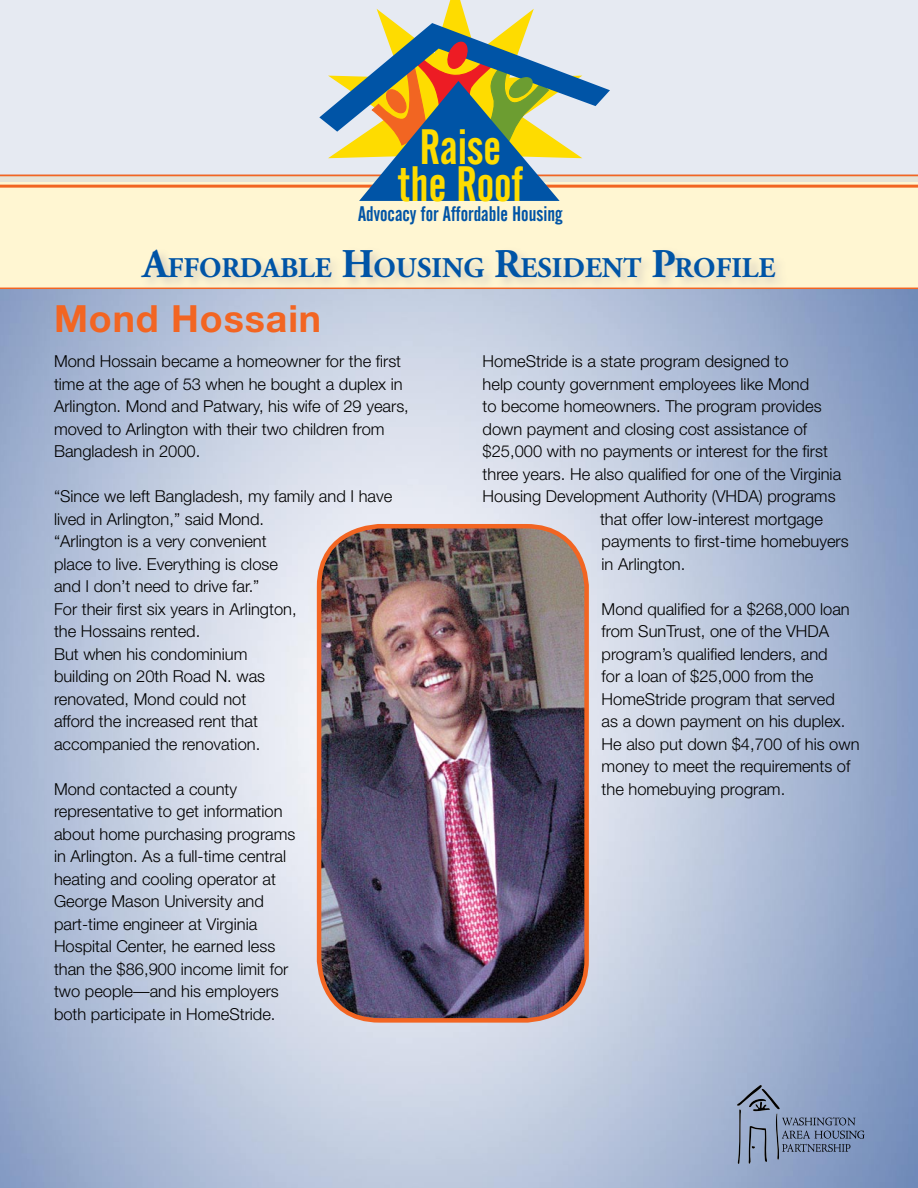
<style>
.page{position:relative;width:918px;height:1188px;background:#fff}
.page>*{position:absolute;margin:0;border:0;box-sizing:border-box;transform-origin:0 0}
.t1{font:49.2px/37.3px "Alternate Gothic No 2 BT";color:#fedc00;text-align:center}
.t2{font:700 37.5px "Helvetica Neue";letter-spacing:.025em;color:#f26522}
.t3{font:700 28.5px "Adobe Garamond Pro";color:#0054a6}
.t4{font:21px "Alternate Gothic No 2 BT";color:#0054a6}
.t5{font:300 16.5px/22.5px "Helvetica Neue";color:#000}
.s1{font-size:40.65px}
</style>
<div class="page">
<img style="left:0;top:289px;width:918px;height:899px">
<div style="left:0;top:182px;width:918px;height:107px;background:#fff6d2"></div>
<div style="left:0;top:0;width:918px;height:182px;background:#e6eaf2"></div>
<hr style="left:0;top:185px;width:918px;height:3px;background:#f26522">
<hr style="left:0;top:175px;width:918px;height:1px;background:#f26522">
<svg style="left:319px;top:0;width:291px;height:201px"></svg>
<div style="left:140px;top:245px;width:649px;height:47px;background:#686799;opacity:.3"></div>
<svg style="left:737px;top:1084px;width:128px;height:80px;background:#8293b4"></svg>
<img style="left:319px;top:526px;width:268px;height:494px;border-radius:61px">
<div style="left:317px;top:524px;width:272px;height:499px;border:4px solid #f26522;border-radius:61px"></div>
<h1 class="t1" style="left:398px;top:129px;width:127px">Raise the Roof</h1>
<p class="t4" style="left:358px;top:202px;width:206px">Advocacy for Affordable Housing</p>
<h3 class="t3" style="left:143px;top:251px;width:634px"><span class="s1">A</span>FFORDABLE <span class="s1">H</span>OUSING <span class="s1">R</span>ESIDENT <span class="s1">P</span>ROFILE</h3>
<h2 class="t2" style="left:54px;top:296px;width:269px">Mond Hossain</h2>
<p class="t5" style="left:54px;top:350px;width:356px">Mond Hossain became a homeowner for the first time at the age of 53 when he bought a duplex in Arlington. Mond and Patwary, his wife of 29 years, moved to Arlington with their two children from Bangladesh in 2000.</p>
<p class="t5" style="left:54px;top:485px;width:340px">“Since we left Bangladesh, my family and I have lived in Arlington,” said Mond.<br>“Arlington is a very convenient<br>place to live. Everything is close<br>and I don’t need to drive far.”<br>For their first six years in Arlington,<br>the Hossains rented.<br>But when his condominium<br>building on 20th Road N. was<br>renovated, Mond could not<br>afford the increased rent that<br>accompanied the renovation.</p>
<p class="t5" style="left:54px;top:777px;width:243px">Mond contacted a county representative to get information about home purchasing programs in Arlington. As a full-time central heating and cooling operator at<br>George Mason University and part-time engineer at Virginia<br>Hospital Center, he earned less than the $86,900 income limit for two people—and his employers both participate in HomeStride.</p>
<p class="t5" style="left:483px;top:350px;width:307px">HomeStride is a state program designed to</p>
<p class="t5" style="left:483px;top:372px;width:328px">help county government employees like Mond</p>
<p class="t5" style="left:483px;top:395px;width:340px">to become homeowners. The program provides</p>
<p class="t5" style="left:483px;top:417px;width:326px">down payment and closing cost assistance of</p>
<p class="t5" style="left:483px;top:440px;width:347px">$25,000 with no payments or interest for the first</p>
<p class="t5" style="left:483px;top:462px;width:360px">three years. He also qualified for one of the Virginia</p>
<p class="t5" style="left:483px;top:485px;width:355px">Housing Development Authority (VHDA) programs</p>
<p class="t5" style="left:600px;top:507px;width:224px">that offer low-interest mortgage</p>
<p class="t5" style="left:602px;top:530px;width:249px">payments to first-time homebuyers</p>
<p class="t5" style="left:602px;top:552px;width:85px">in Arlington.</p>
<p class="t5" style="left:602px;top:597px;width:259px">Mond qualified for a $268,000 loan from SunTrust, one of the VHDA program’s qualified lenders, and<br>for a loan of $25,000 from the<br>HomeStride program that served<br>as a down payment on his duplex.<br>He also put down $4,700 of his own money to meet the requirements of the homebuying program.</p>
</div>
